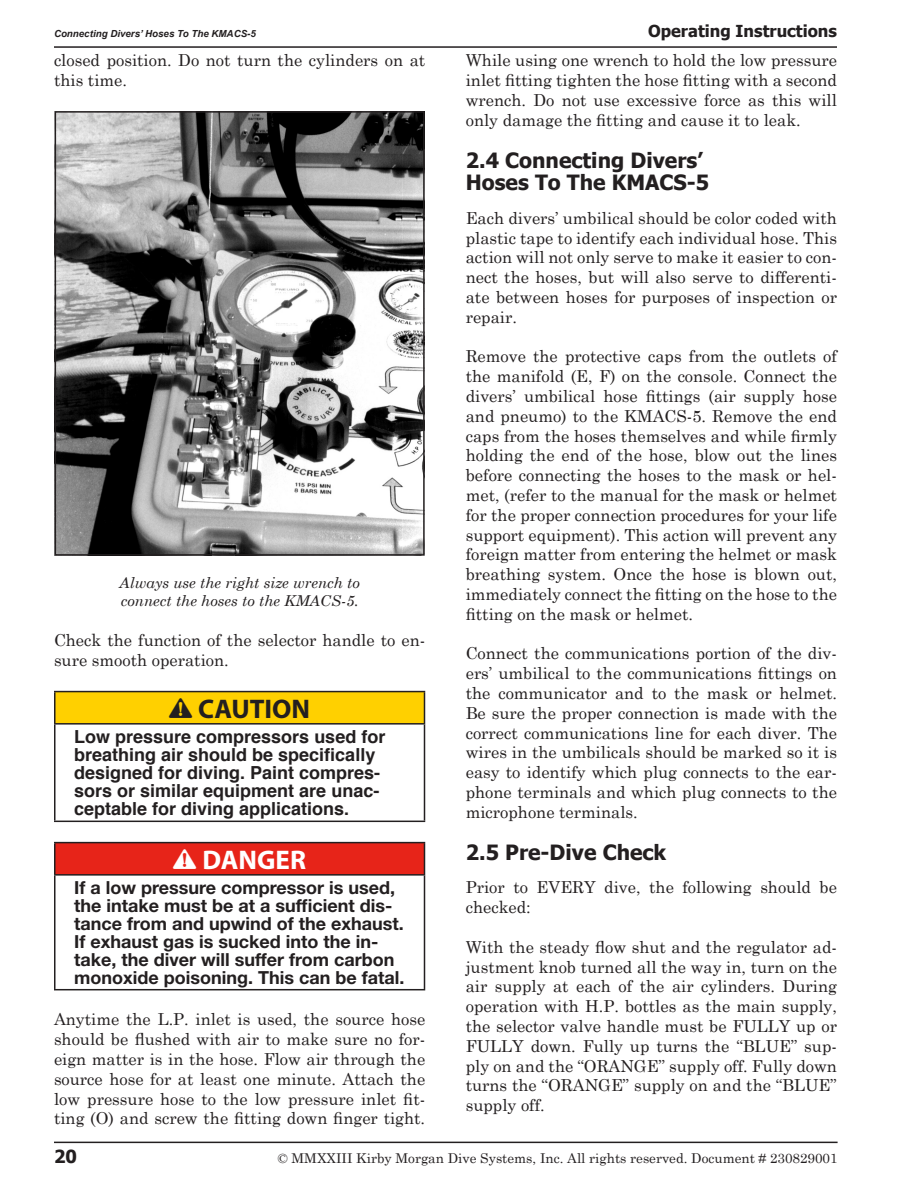
<style>
.page{position:relative;width:918px;height:1188px;background:#fff}
.page>*{position:absolute;margin:0;border:0;box-sizing:border-box;transform-origin:0 0}
.t1{font:700 27px "Myriad Pro";color:#231f20}
.t2{font:700 27px "Myriad Pro";color:#fff}
.t3{font:700 21px/22.5px "Tahoma";color:#231f20}
.DSI_2004_Warning{font:700 18px/18px "Helvetica Neue LT Std";color:#231f20}
.DSI_2004_Warning-2{font:700 18px/18px "Helvetica";color:#231f20}
.t4{font:700 18px "Tahoma";color:#231f20}
._2011_DSI_Body_Text{font:16.5px/19.8px "Century Schoolbook";color:#231f20;text-align:justify}
.t5{font:700 16.5px "Tahoma";color:#231f20}
.t6{font:italic 15px/18px "Century Schoolbook";color:#231f20}
.t7{font:13.5px "Century Schoolbook";color:#231f20}
.t8{font:italic 700 9.75px "Arial";color:#231f20}
.s1{font-family:"ANSI Exclamation Mark";font-weight:400}
</style>
<div class="page">
<hr style="left:54px;top:1142px;width:784px;height:1px;background:#231f20">
<hr style="left:54px;top:46px;width:783px;height:2px;background:#231f20">
<img style="left:58px;top:114px;width:364px;height:439px">
<div style="left:55px;top:111px;width:370px;height:445px;border:2px solid #231f20"></div>
<div style="left:55px;top:692px;width:369px;height:32px;background:#ffd000"></div>
<hr style="left:54px;top:725px;width:2px;height:96px;background:#231f20">
<hr style="left:424px;top:725px;width:1px;height:96px;background:#231f20">
<hr style="left:54px;top:821px;width:371px;height:1px;background:#231f20">
<hr style="left:54px;top:691px;width:371px;height:1px;background:#231f20">
<hr style="left:54px;top:692px;width:2px;height:31px;background:#231f20">
<hr style="left:424px;top:692px;width:1px;height:31px;background:#231f20">
<hr style="left:54px;top:723px;width:371px;height:2px;background:#231f20">
<div style="left:55px;top:843px;width:369px;height:32px;background:#e72419"></div>
<hr style="left:54px;top:876px;width:2px;height:113px;background:#231f20">
<hr style="left:424px;top:876px;width:1px;height:113px;background:#231f20">
<hr style="left:54px;top:989px;width:371px;height:1px;background:#231f20">
<hr style="left:54px;top:842px;width:371px;height:1px;background:#231f20">
<hr style="left:54px;top:843px;width:2px;height:31px;background:#231f20">
<hr style="left:424px;top:843px;width:1px;height:31px;background:#231f20">
<hr style="left:54px;top:874px;width:371px;height:2px;background:#231f20">
<p class="t8" style="left:54px;top:27px;width:203px">Connecting Divers’ Hoses To The KMACS-5</p>
<p class="t5" style="left:648px;top:19px;width:190px">Operating Instructions</p>
<p class="_2011_DSI_Body_Text" style="left:54px;top:50px;width:373px">closed position. Do not turn the cylinders on at this time.</p>
<p class="_2011_DSI_Body_Text" style="left:466px;top:50px;width:373px">While using one wrench to hold the low pressure inlet fitting tighten the hose fitting with a second wrench. Do not use excessive force as this will only damage the fitting and cause it to leak.</p>
<p class="t3" style="left:466px;top:148px;width:245px">2.4 Connecting Divers’<br>Hoses To The KMACS-5</p>
<p class="_2011_DSI_Body_Text" style="left:466px;top:207px;width:373px">Each divers’ umbilical should be color coded with plastic tape to identify each individual hose. This action will not only serve to make it easier to con&shy;nect the hoses, but will also serve to differenti&shy;ate between hoses for purposes of inspection or repair.</p>
<p class="_2011_DSI_Body_Text" style="left:466px;top:346px;width:373px">Remove the protective caps from the outlets of the manifold (E, F) on the console. Connect the divers’ umbilical hose fittings (air supply hose and pneumo) to the KMACS-5. Remove the end caps from the hoses themselves and while firmly holding the end of the hose, blow out the lines before connecting the hoses to the mask or hel&shy;met, (refer to the manual for the mask or helmet for the proper connection procedures for your life support equipment). This action will prevent any foreign matter from entering the helmet or mask breathing system. Once the hose is blown out, immediately connect the fitting on the hose to the fitting on the mask or helmet.</p>
<p class="_2011_DSI_Body_Text" style="left:466px;top:643px;width:373px">Connect the communications portion of the div&shy;ers’ umbilical to the communications fittings on the communicator and to the mask or helmet.<br>Be sure the proper connection is made with the correct communications line for each diver. The wires in the umbilicals should be marked so it is easy to identify which plug connects to the ear&shy;phone terminals and which plug connects to the microphone terminals.</p>
<p class="t3" style="left:466px;top:840px;width:202px">2.5 Pre-Dive Check</p>
<p class="_2011_DSI_Body_Text" style="left:466px;top:877px;width:373px">Prior to EVERY dive, the following should be checked:</p>
<p class="_2011_DSI_Body_Text" style="left:466px;top:936px;width:373px">With the steady flow shut and the regulator ad&shy;justment knob turned all the way in, turn on the air supply at each of the air cylinders. During operation with H.P. bottles as the main supply, the selector valve handle must be FULLY up or FULLY down. Fully up turns the “BLUE” sup&shy;ply on and the “ORANGE” supply off. Fully down turns the “ORANGE” supply on and the “BLUE” supply off.</p>
<p class="t6" style="left:119px;top:573px;width:242px">Always use the right size wrench to connect the hoses to the KMACS-5.</p>
<p class="_2011_DSI_Body_Text" style="left:54px;top:630px;width:373px">Check the function of the selector handle to en&shy;sure smooth operation.</p>
<p class="t1" style="left:169px;top:691px;width:143px"><span class="s1">B</span> CAUTION</p>
<p class="DSI_2004_Warning-2" style="left:74px;top:728px;width:313px">Low pressure compressors used for breathing air should be specifically designed for diving. Paint compres&shy;sors or similar equipment are unac&shy;ceptable for diving applications.</p>
<p class="t2" style="left:173px;top:842px;width:134px"><span class="s1">B</span> DANGER</p>
<p class="DSI_2004_Warning" style="left:74px;top:878px;width:332px">If a low pressure compressor is used, the intake must be at a sufficient dis&shy;tance from and upwind of the exhaust.<br>If exhaust gas is sucked into the in&shy;take, the diver will suffer from carbon monoxide poisoning. This can be fatal.</p>
<p class="_2011_DSI_Body_Text" style="left:54px;top:1009px;width:373px">Anytime the L.P. inlet is used, the source hose should be flushed with air to make sure no for&shy;eign matter is in the hose. Flow air through the source hose for at least one minute. Attach the low pressure hose to the low pressure inlet fit&shy;ting (O) and screw the fitting down finger tight.</p>
<p class="t4" style="left:54px;top:1144px;width:24px">20</p>
<p class="t7" style="left:278px;top:1150px;width:561px">© MMXXIII Kirby Morgan Dive Systems, Inc. All rights reserved. Document # 230829001</p>
</div>
